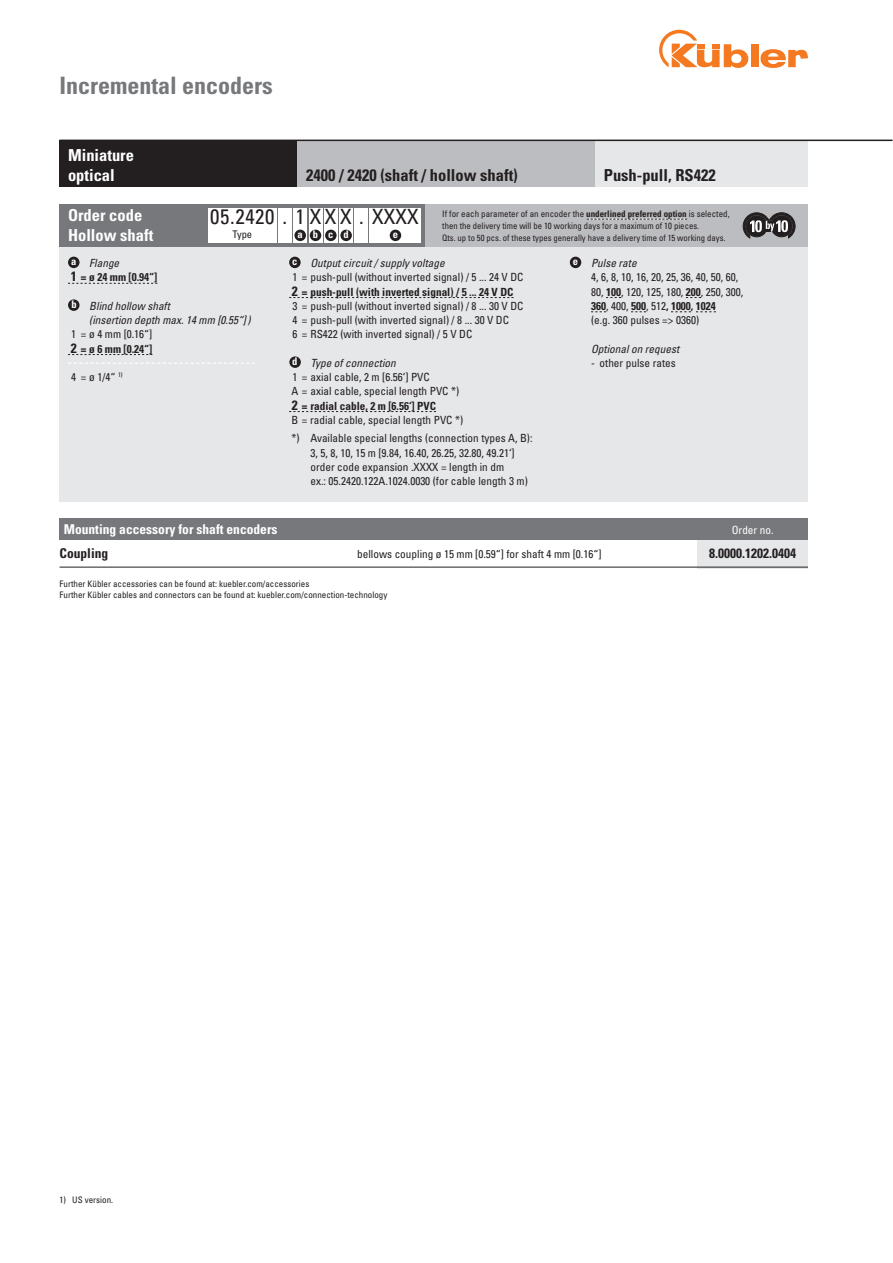
<style>
.page{position:relative;width:893px;height:1263px;background:#fff}
.page>*{position:absolute;margin:0;border:0;box-sizing:border-box;transform-origin:0 0}
.t1{font:700 condensed 24px "Univers LT Std";color:#76787b}
.t2{font:condensed 21px "Univers LT Std";letter-spacing:.03em;color:#231f20}
.t3{font:700 condensed 16.5px "Univers LT Std";color:#231f20}
.t4{font:700 condensed 16.5px/19.8px "Univers LT Std";color:#fff}
.t5{font:700 condensed 13.5px "Univers LT Std";color:#fff}
.t6{font:700 condensed 13.5px "Univers LT Std";color:#231f20}
.t7{font:condensed 11.25px/14.2px "Univers LT Std";color:#231f20}
.t8{font:italic condensed 11.25px/14.2px "Univers LT Std";color:#231f20}
.t9{font:700 condensed 11.25px/14.2px "Univers LT Std";color:#231f20}
.t10{font:condensed 11.25px "Univers LT Std";color:#fff}
.t11{font:700 condensed 10.5px "Univers LT Std";color:#fff}
.t12{font:condensed 10.5px "Univers LT Std";color:#231f20}
.t13{font:condensed 9px/11.2px "Univers LT Std";color:#231f20}
.t14{font:condensed 8.85px "Univers LT Std";color:#231f20}
.s1{font-weight:700}
.s2{font-weight:400;font-style:italic}
.s3{font-size:13.5px}
.s4{font-weight:700;font-size:13.5px}
.s5{font-style:italic}
</style>
<div class="page">
<div style="left:751px;top:44px;width:7px;height:23px;background:#f47921"></div>
<svg style="left:760px;top:49px;width:48px;height:19px"></svg>
<svg style="left:659px;top:30px;width:89px;height:38px"></svg>
<div style="left:60px;top:204px;width:748px;height:298px;background:#e6e7e9"></div>
<div style="left:697px;top:540px;width:111px;height:28px;background:#e6e7e9"></div>
<div style="left:595px;top:140px;width:213px;height:47px;background:#e6e7e9"></div>
<div style="left:60px;top:140px;width:238px;height:47px;background:#231f20"></div>
<div style="left:298px;top:140px;width:297px;height:47px;background:#bcbdc0"></div>
<div style="left:60px;top:519px;width:748px;height:21px;background:#76787b"></div>
<hr style="left:60px;top:567px;width:748px;height:1px;background:#231f20">
<div style="left:60px;top:204px;width:365px;height:43px;background:#76787b"></div>
<div style="left:208px;top:208px;width:68px;height:34px;background:#fff"></div>
<div style="left:278px;top:208px;width:14px;height:34px;background:#fff"></div>
<div style="left:293px;top:208px;width:14px;height:34px;background:#fff"></div>
<div style="left:309px;top:208px;width:13px;height:34px;background:#fff"></div>
<div style="left:324px;top:208px;width:14px;height:34px;background:#fff"></div>
<div style="left:339px;top:208px;width:14px;height:34px;background:#fff"></div>
<div style="left:355px;top:208px;width:13px;height:34px;background:#fff"></div>
<div style="left:370px;top:208px;width:51px;height:34px;background:#fff"></div>
<svg style="left:289px;top:297px;width:224px;height:1px"></svg>
<svg style="left:289px;top:411px;width:147px;height:1px"></svg>
<div style="left:289px;top:257px;width:12px;height:11px;background:#231f20;border-radius:50%"></div>
<div style="left:289px;top:356px;width:12px;height:12px;background:#231f20;border-radius:50%"></div>
<div style="left:294px;top:230px;width:12px;height:11px;background:#231f20;border-radius:50%"></div>
<div style="left:310px;top:230px;width:11px;height:11px;background:#231f20;border-radius:50%"></div>
<div style="left:325px;top:230px;width:12px;height:11px;background:#231f20;border-radius:50%"></div>
<div style="left:340px;top:230px;width:12px;height:11px;background:#231f20;border-radius:50%"></div>
<div style="left:390px;top:230px;width:11px;height:11px;background:#231f20;border-radius:50%"></div>
<svg style="left:606px;top:297px;width:15px;height:1px"></svg>
<svg style="left:686px;top:297px;width:15px;height:1px"></svg>
<svg style="left:591px;top:311px;width:15px;height:1px"></svg>
<svg style="left:631px;top:311px;width:15px;height:1px"></svg>
<svg style="left:671px;top:311px;width:45px;height:1px"></svg>
<div style="left:570px;top:257px;width:11px;height:11px;background:#231f20;border-radius:50%"></div>
<div style="left:425px;top:204px;width:383px;height:43px;background:#bcbdc0"></div>
<svg style="left:587px;top:219px;width:100px;height:1px"></svg>
<svg style="left:743px;top:213px;width:52px;height:25px"></svg>
<svg style="left:68px;top:283px;width:89px;height:1px"></svg>
<svg style="left:68px;top:354px;width:84px;height:1px"></svg>
<svg style="left:68px;top:363px;width:187px;height:1px"></svg>
<div style="left:68px;top:257px;width:12px;height:11px;background:#231f20;border-radius:50%"></div>
<div style="left:68px;top:299px;width:12px;height:12px;background:#231f20;border-radius:50%"></div>
<hr style="left:60px;top:140px;width:832px;height:1px;background:#231f20">
<h1 class="t1" style="left:60px;top:71px;width:215px">Incremental encoders</h1>
<h3 class="t4" style="left:68px;top:145px;width:67px">Miniature optical</h3>
<h3 class="t3" style="left:306px;top:165px;width:213px">2400 / 2420 (shaft / hollow shaft)</h3>
<h3 class="t3" style="left:604px;top:165px;width:113px">Push-pull, RS422</h3>
<h3 class="t4" style="left:68px;top:206px;width:87px">Order code<br>Hollow shaft</h3>
<h2 class="t2" style="left:210px;top:204px;width:210px">05.2420 . 1 X X X . XXXX</h2>
<p class="t12" style="left:233px;top:228px;width:21px">Type</p>
<p class="t11" style="left:298px;top:228px;width:53px">abcd</p>
<p class="t11" style="left:393px;top:228px;width:7px">e</p>
<p class="t13" style="left:442px;top:207px;width:289px;line-height:12px">If for each parameter of an encoder the <span class="s1">underlined preferred option</span> is selected, then the delivery time will be 10 working days for a maximum of 10 pieces.</p>
<p class="t14" style="left:442px;top:232px;width:285px">Qts. up to 50 pcs. of these types generally have a delivery time of 15 working days.</p>
<p class="t9" style="left:71px;top:256px;width:88px"><sup>a</sup> <span class="s2">Flange<br></span><span class="s3">1</span> = ø 24 mm [0.94“]</p>
<p class="t8" style="left:89px;top:299px;width:163px;text-indent:-18px"><sup>b</sup> Blind hollow shaft<br>(insertion depth max. 14 mm [0.55“])</p>
<p class="t7" style="left:71px;top:327px;width:83px">1 = ø 4 mm [0.16“]<br><span class="s4">2</span> <span class="s1">= ø 6 mm [0.24“]</span></p>
<p class="t7" style="left:71px;top:370px;width:53px">4 = ø 1/4“ <sup>1)</sup></p>
<p class="t7" style="left:292px;top:256px;width:233px"><sup>c</sup> <span class="s5">Output circuit / supply voltage<br></span>1 = push-pull (without inverted signal) / 5 ... 24 V DC <span class="s4">2</span> <span class="s1">= push-pull (with inverted signal) / 5 ... 24 V DC<br></span>3 = push-pull (without inverted signal) / 8 ... 30 V DC 4 = push-pull (with inverted signal) / 8 ... 30 V DC<br>6 = RS422 (with inverted signal) / 5 V DC</p>
<p class="t7" style="left:291px;top:356px;width:173px"><sup>d</sup> <span class="s5">Type of connection<br></span>1 = axial cable, 2 m [6.56‘] PVC<br>A = axial cable, special length PVC *)<br><span class="s4">2</span> <span class="s1">= radial cable, 2 m [6.56‘] PVC<br></span>B = radial cable, special length PVC *)</p>
<p class="t7" style="left:310px;top:431px;width:224px;text-indent:-19px">*) Available special lengths (connection types A, B):<br>3, 5, 8, 10, 15 m [9.84, 16.40, 26.25, 32.80, 49.21‘] order code expansion .XXXX = length in dm<br>ex.: 05.2420.122A.1024.0030 (for cable length 3 m)</p>
<p class="t7" style="left:591px;top:256px;width:154px;text-indent:-18px"><sup>e</sup> <span class="s5">Pulse rate<br></span>4, 6, 8, 10, 16, 20, 25, 36, 40, 50, 60,<br>80, <span class="s1">100</span>, 120, 125, 180, <span class="s1">200</span>, 250, 300,<br><span class="s1">360</span>, 400, <span class="s1">500</span>, 512<span class="s1">, 1000, 1024<br></span>(e.g. 360 pulses =&gt; 0360)</p>
<p class="t8" style="left:591px;top:341px;width:90px">Optional on request</p>
<p class="t7" style="left:591px;top:356px;width:86px">- other pulse rates</p>
<p class="t5" style="left:64px;top:521px;width:215px">Mounting accessory for shaft encoders</p>
<p class="t10" style="left:732px;top:523px;width:43px">Order no.</p>
<p class="t6" style="left:60px;top:545px;width:50px">Coupling</p>
<p class="t7" style="left:357px;top:547px;width:246px">bellows coupling ø 15 mm [0.59“] for shaft 4 mm [0.16“]</p>
<p class="t6" style="left:709px;top:545px;width:88px">8.0000.1202.0404</p>
<p class="t13" style="left:60px;top:578px;width:329px">Further Kübler accessories can be found at: kuebler.com/accessories<br>Further Kübler cables and connectors can be found at: kuebler.com/connection-technology</p>
<p class="t13" style="left:60px;top:1194px;width:55px">1) US version.</p>
</div>
